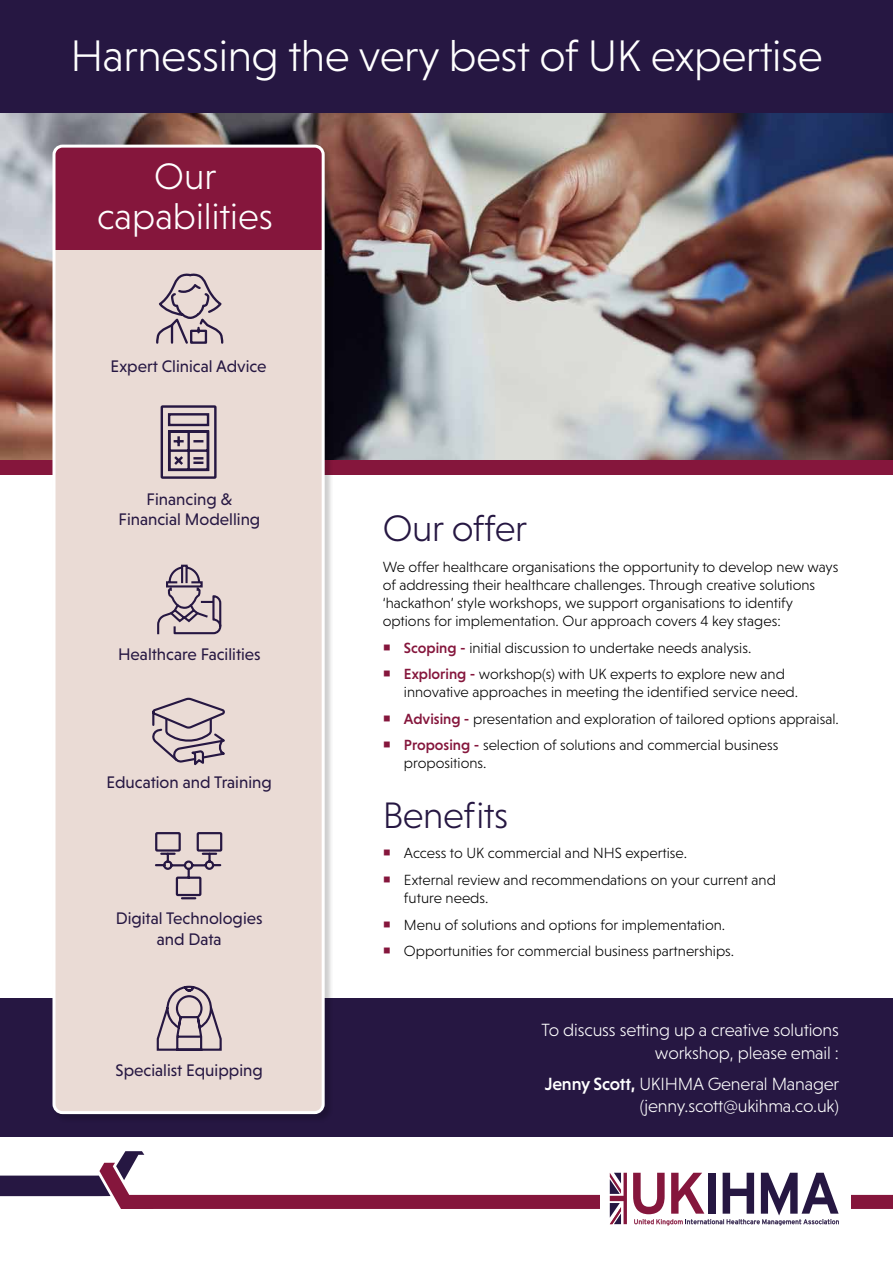
<style>
.page{position:relative;width:893px;height:1263px;background:#fff}
.page>*{position:absolute;margin:0;border:0;box-sizing:border-box;transform-origin:0 0}
.t1{font:300 45px "Niveau Grotesk";letter-spacing:-.01em;color:#fff}
.t2{font:300 37.5px "Niveau Grotesk";letter-spacing:-.01em;color:#261742}
.t3{font:300 37.5px/40.5px "Niveau Grotesk";color:#fff;text-align:center}
.t4{font:300 18px/22.5px "Niveau Grotesk";letter-spacing:-.01em;color:#fff;text-align:right}
.t5{font:17.1px/20.4px "Niveau Grotesk";color:#261742;text-align:center}
.t6{font:300 15px/18px "Niveau Grotesk";color:#000}
.s1{color:#85163c}
.s2{font-weight:500;color:#85163c}
.s3{font-weight:500}
</style>
<div class="page">
<div style="left:0;top:998px;width:893px;height:138px;background:#261742"></div>
<img style="left:0;top:113px;width:893px;height:348px">
<div style="left:0;top:461px;width:893px;height:14px;background:#85163c"></div>
<div style="left:52px;top:144px;width:281px;height:979px;background:#000;opacity:.2"></div>
<div style="left:54px;top:146px;width:269px;height:966px;background:#eadbd5;border-radius:9px"></div>
<div style="left:54px;top:146px;width:269px;height:104px;background:#85163c"></div>
<div style="left:53px;top:145px;width:272px;height:969px;border:3px solid #fff;border-radius:9px"></div>
<div style="left:0;top:0;width:893px;height:113px;background:#261742"></div>
<svg style="left:160px;top:405px;width:57px;height:74px"></svg>
<svg style="left:155px;top:832px;width:68px;height:68px"></svg>
<svg style="left:156px;top:985px;width:66px;height:66px"></svg>
<svg style="left:157px;top:564px;width:65px;height:71px"></svg>
<svg style="left:156px;top:273px;width:68px;height:71px"></svg>
<svg style="left:152px;top:697px;width:73px;height:69px"></svg>
<svg style="left:0;top:1151px;width:893px;height:74px"></svg>
<h1 class="t1" style="left:70px;top:30px;width:754px">Harnessing the very best of UK expertise</h1>
<h2 class="t3" style="left:97px;top:156px;width:177px">Our capabilities</h2>
<p class="t5" style="left:111px;top:356px;width:157px">Expert Clinical Advice</p>
<p class="t5" style="left:119px;top:489px;width:143px">Financing &amp;<br>Financial Modelling</p>
<p class="t5" style="left:118px;top:644px;width:144px">Healthcare Facilities</p>
<p class="t5" style="left:107px;top:772px;width:167px">Education and Training</p>
<p class="t5" style="left:116px;top:908px;width:148px">Digital Technologies and Data</p>
<p class="t5" style="left:116px;top:1060px;width:149px">Specialist Equipping</p>
<h2 class="t2" style="left:383px;top:508px;width:146px">Our offer</h2>
<p class="t6" style="left:383px;top:558px;width:457px">We offer healthcare organisations the opportunity to develop new ways of addressing their healthcare challenges. Through creative solutions ‘hackathon’ style workshops, we support organisations to identify options for implementation. Our approach covers 4 key stages:</p>
<p class="t6" style="left:383px;top:638px;width:370px"><span class="s1">○</span> <span class="s2">Scoping -</span> initial discussion to undertake needs analysis.</p>
<p class="t6" style="left:404px;top:665px;width:396px;text-indent:-21px"><span class="s1">○</span> <span class="s2">Exploring -</span> workshop(s) with UK experts to explore new and innovative approaches in meeting the identified service need.</p>
<p class="t6" style="left:383px;top:709px;width:458px"><span class="s1">○</span> <span class="s2">Advising -</span> presentation and exploration of tailored options appraisal.</p>
<p class="t6" style="left:404px;top:736px;width:376px;text-indent:-21px"><span class="s1">○</span> <span class="s2">Proposing -</span> selection of solutions and commercial business propositions.</p>
<h2 class="t2" style="left:383px;top:794px;width:127px">Benefits</h2>
<p class="t6" style="left:383px;top:844px;width:306px"><span class="s1">○</span> Access to UK commercial and NHS expertise.</p>
<p class="t6" style="left:404px;top:871px;width:374px;text-indent:-21px"><span class="s1">○</span> External review and recommendations on your current and future needs.</p>
<p class="t6" style="left:383px;top:915px;width:344px"><span class="s1">○</span> Menu of solutions and options for implementation.</p>
<p class="t6" style="left:383px;top:942px;width:353px"><span class="s1">○</span> Opportunities for commercial business partnerships.</p>
<p class="t4" style="left:542px;top:1019px;width:299px">To discuss setting up a creative solutions workshop, please email :</p>
<p class="t4" style="left:545px;top:1072px;width:296px"><span class="s3">Jenny Scott,</span> UKIHMA General Manager (jenny.scott@ukihma.co.uk)</p>
</div>
